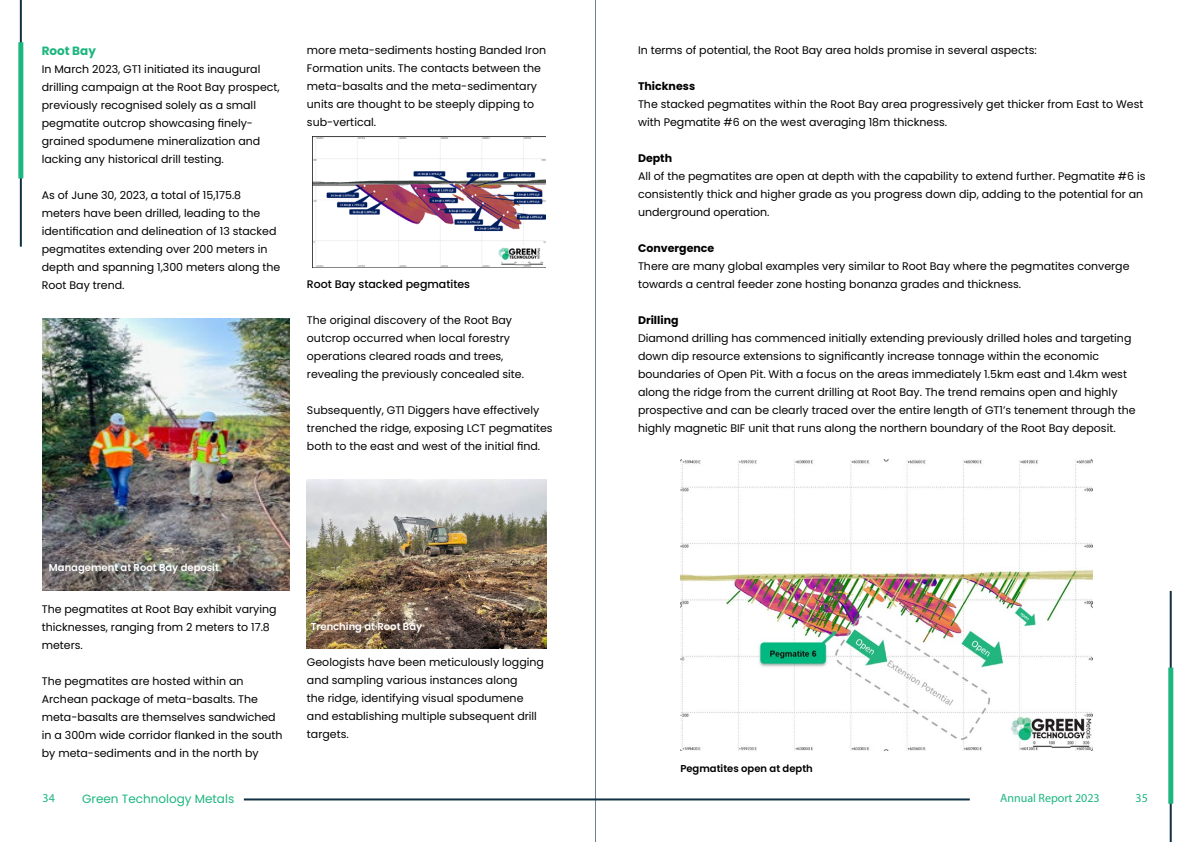
<style>
.page{position:relative;width:1191px;height:842px;background:#fff}
.page>*{position:absolute;margin:0;border:0;box-sizing:border-box;transform-origin:0 0}
.t1{font:12px "Poppins";color:#1cb67e}
.t2{font:12px "Myriad Pro";color:#1cb67e}
.t3{font:700 12px "Poppins";color:#1cb67e}
.t4{font:11px/18px "Poppins";color:#000101}
.t5{font:700 11px "Poppins";color:#000101}
.t6{font:500 11px "Poppins";color:#000101}
.t7{font:600 10px "Poppins";color:#fff}
.t8{font:600 10px "Poppins";color:#000}
</style>
<div class="page">
<hr style="left:244px;top:798px;width:725px;height:2px;background:#0f3143">
<hr style="left:20px;top:0;width:2px;height:247px;background:#0f3143">
<hr style="left:1169px;top:591px;width:2px;height:251px;background:#0f3143">
<div style="left:18px;top:42px;width:5px;height:136px;background:#1cb67e"></div>
<div style="left:1168px;top:667px;width:5px;height:137px;background:#1cb67e"></div>
<hr style="left:595px;top:0;width:1px;height:842px;background:#113143">
<img style="left:307px;top:479px;width:239px;height:170px">
<img style="left:43px;top:318px;width:246px;height:273px">
<img style="left:312px;top:136px;width:233px;height:132px">
<img style="left:680px;top:460px;width:412px;height:290px">
<p class="t3" style="left:42px;top:44px;width:56px">Root Bay</p>
<p class="t4" style="left:42px;top:60px;width:239px">In March 2023, GT1 initiated its inaugural drilling campaign at the Root Bay prospect, previously recognised solely as a small pegmatite outcrop showcasing finely&shy;grained spodumene mineralization and lacking any historical drill testing.</p>
<p class="t4" style="left:42px;top:186px;width:240px">As of June 30, 2023, a total of 15,175.8 meters have been drilled, leading to the identification and delineation of 13 stacked pegmatites extending over 200 meters in depth and spanning 1,300 meters along the Root Bay trend.</p>
<p class="t4" style="left:307px;top:41px;width:241px">more meta-sediments hosting Banded Iron Formation units. The contacts between the meta-basalts and the meta-sedimentary units are thought to be steeply dipping to sub-vertical.</p>
<p class="t6" style="left:307px;top:278px;width:165px">Root Bay stacked pegmatites</p>
<p class="t4" style="left:307px;top:311px;width:219px">The original discovery of the Root Bay outcrop occurred when local forestry operations cleared roads and trees, revealing the previously concealed site.</p>
<p class="t4" style="left:307px;top:401px;width:247px">Subsequently, GT1 Diggers have effectively trenched the ridge, exposing LCT pegmatites both to the east and west of the initial find.</p>
<p class="t7" style="left:49px;top:561px;width:171px">Management at Root Bay deposit</p>
<p class="t4" style="left:42px;top:600px;width:236px">The pegmatites at Root Bay exhibit varying thicknesses, ranging from 2 meters to 17.8 meters.</p>
<p class="t4" style="left:42px;top:672px;width:242px">The pegmatites are hosted within an Archean package of meta-basalts. The meta-basalts are themselves sandwiched in a 300m wide corridor flanked in the south by meta-sediments and in the north by</p>
<p class="t7" style="left:311px;top:621px;width:113px">Trenching at Root Bay</p>
<p class="t4" style="left:307px;top:653px;width:238px">Geologists have been meticulously logging and sampling various instances along<br>the ridge, identifying visual spodumene and establishing multiple subsequent drill targets.</p>
<p class="t4" style="left:638px;top:41px;width:400px">In terms of potential, the Root Bay area holds promise in several aspects:</p>
<p class="t5" style="left:638px;top:80px;width:59px">Thickness</p>
<p class="t4" style="left:638px;top:95px;width:507px">The stacked pegmatites within the Root Bay area progressively get thicker from East to West with Pegmatite #6 on the west averaging 18m thickness.</p>
<p class="t5" style="left:638px;top:152px;width:36px">Depth</p>
<p class="t4" style="left:638px;top:167px;width:509px">All of the pegmatites are open at depth with the capability to extend further. Pegmatite #6 is consistently thick and higher grade as you progress down dip, adding to the potential for an underground operation.</p>
<p class="t5" style="left:638px;top:242px;width:78px">Convergence</p>
<p class="t4" style="left:638px;top:257px;width:493px">There are many global examples very similar to Root Bay where the pegmatites converge towards a central feeder zone hosting bonanza grades and thickness.</p>
<p class="t5" style="left:638px;top:314px;width:42px">Drilling</p>
<p class="t4" style="left:638px;top:329px;width:499px">Diamond drilling has commenced initially extending previously drilled holes and targeting down dip resource extensions to significantly increase tonnage within the economic boundaries of Open Pit. With a focus on the areas immediately 1.5km east and 1.4km west along the ridge from the current drilling at Root Bay. The trend remains open and highly prospective and can be clearly traced over the entire length of GT1’s tenement through the highly magnetic BIF unit that runs along the northern boundary of the Root Bay deposit.</p>
<p class="t8" style="left:680px;top:762px;width:134px">Pegmatites open at depth</p>
<p class="t2" style="left:43px;top:790px;width:14px">34</p>
<p class="t1" style="left:82px;top:791px;width:154px">Green Technology Metals</p>
<p class="t2" style="left:1000px;top:790px;width:101px">Annual Report 2023</p>
<p class="t2" style="left:1135px;top:790px;width:14px">35</p>
</div>
